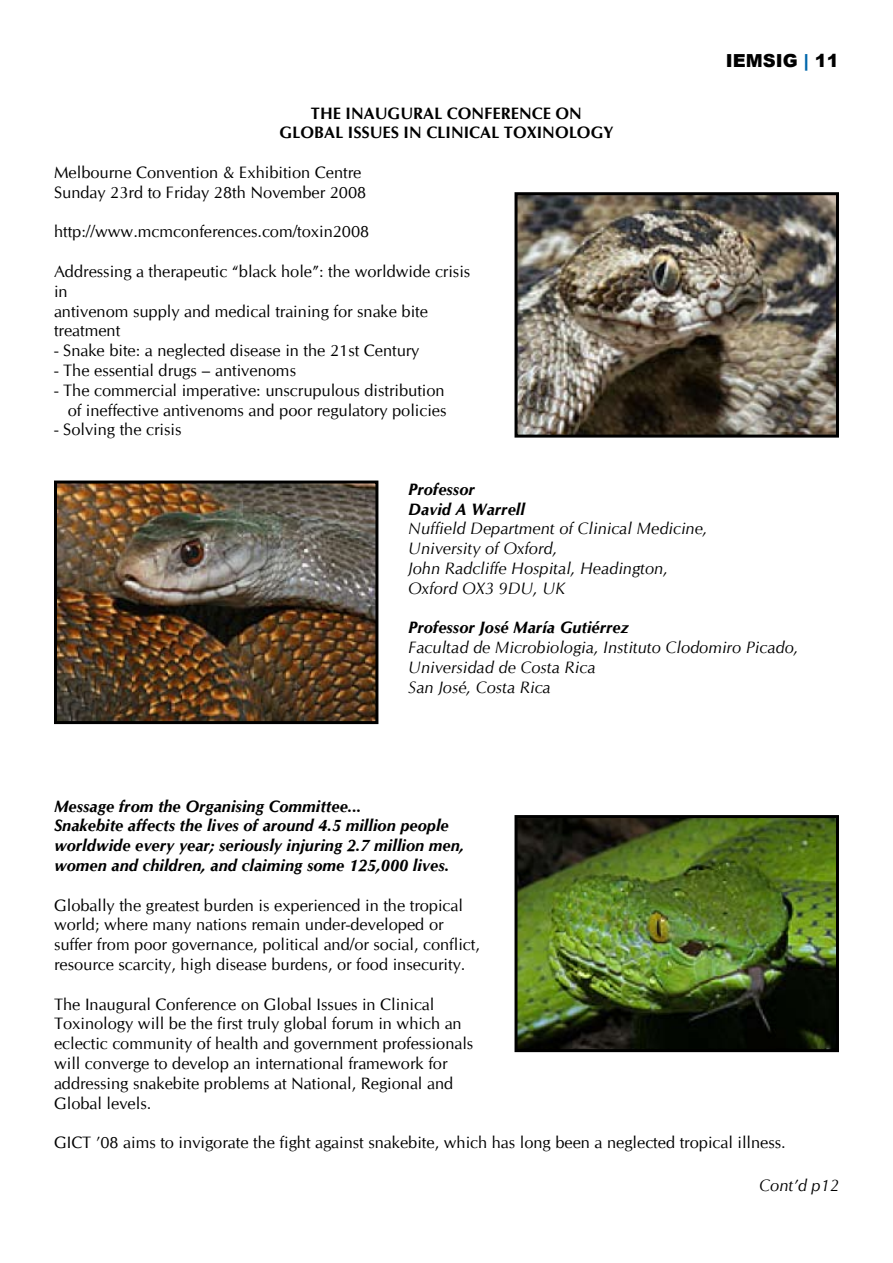
<style>
.page{position:relative;width:893px;height:1263px;background:#fff}
.page>*{position:absolute;margin:0;border:0;box-sizing:border-box;transform-origin:0 0}
.t1{font:900 18px "Arial";color:#000}
.t2{font:16.5px/19.8px "CG Omega";color:#000}
.t3{font:italic 700 16.5px/19.8px "CG Omega";color:#000}
.t4{font:italic 16.5px/19.8px "CG Omega";color:#000}
.t5{font:700 16.5px/19.8px "CG Omega";color:#000;text-align:center}
.s1{color:#0067ab}
</style>
<div class="page">
<img style="left:518px;top:196px;width:317px;height:238px">
<div style="left:514px;top:192px;width:325px;height:246px;border:3px solid #000"></div>
<img style="left:58px;top:484px;width:316px;height:236px">
<div style="left:54px;top:480px;width:324px;height:244px;border:3px solid #000"></div>
<img style="left:518px;top:819px;width:317px;height:229px">
<div style="left:514px;top:815px;width:325px;height:237px;border:3px solid #000"></div>
<p class="t5" style="left:279px;top:103px;width:336px">THE INAUGURAL CONFERENCE ON<br>GLOBAL ISSUES IN CLINICAL TOXINOLOGY</p>
<p class="t2" style="left:54px;top:163px;width:314px">Melbourne Convention &amp; Exhibition Centre<br>Sunday 23rd to Friday 28th November 2008</p>
<p class="t2" style="left:54px;top:222px;width:317px">http://www.mcmconferences.com/toxin2008</p>
<p class="t2" style="left:54px;top:262px;width:418px">Addressing a therapeutic “black hole”: the worldwide crisis in<br>antivenom supply and medical training for snake bite treatment</p>
<p class="t2" style="left:54px;top:341px;width:367px">- Snake bite: a neglected disease in the 21st Century</p>
<p class="t2" style="left:54px;top:361px;width:244px">- The essential drugs – antivenoms</p>
<p class="t2" style="left:54px;top:380px;width:394px;text-align:right">- The commercial imperative: unscrupulous distribution of ineffective antivenoms and poor regulatory policies</p>
<p class="t2" style="left:54px;top:420px;width:129px">- Solving the crisis</p>
<p class="t1" style="left:726px;top:47px;width:115px">IEMSIG <span class="s1">|</span> 11</p>
<p class="t3" style="left:408px;top:479px;width:118px">Professor<br>David A Warrell</p>
<p class="t4" style="left:408px;top:519px;width:301px">Nuffield Department of Clinical Medicine,<br>University of Oxford,<br>John Radcliffe Hospital, Headington,<br>Oxford OX3 9DU, UK</p>
<p class="t3" style="left:408px;top:618px;width:222px">Professor José María Gutiérrez</p>
<p class="t4" style="left:408px;top:638px;width:392px">Facultad de Microbiologia, Instituto Clodomiro Picado,<br>Universidad de Costa Rica<br>San José, Costa Rica</p>
<p class="t3" style="left:54px;top:796px;width:412px">Message from the Organising Committee...<br>Snakebite affects the lives of around 4.5 million people worldwide every year; seriously injuring 2.7 million men, women and children, and claiming some 125,000 lives.</p>
<p class="t2" style="left:54px;top:895px;width:427px">Globally the greatest burden is experienced in the tropical world; where many nations remain under-developed or suffer from poor governance, political and/or social, conflict, resource scarcity, high disease burdens, or food insecurity.</p>
<p class="t2" style="left:54px;top:994px;width:421px">The Inaugural Conference on Global Issues in Clinical Toxinology will be the first truly global forum in which an eclectic community of health and government professionals will converge to develop an international framework for addressing snakebite problems at National, Regional and Global levels.</p>
<p class="t2" style="left:54px;top:1133px;width:733px">GICT ’08 aims to invigorate the fight against snakebite, which has long been a neglected tropical illness.</p>
<p class="t4" style="left:759px;top:1176px;width:81px">Cont’d p12</p>
</div>
